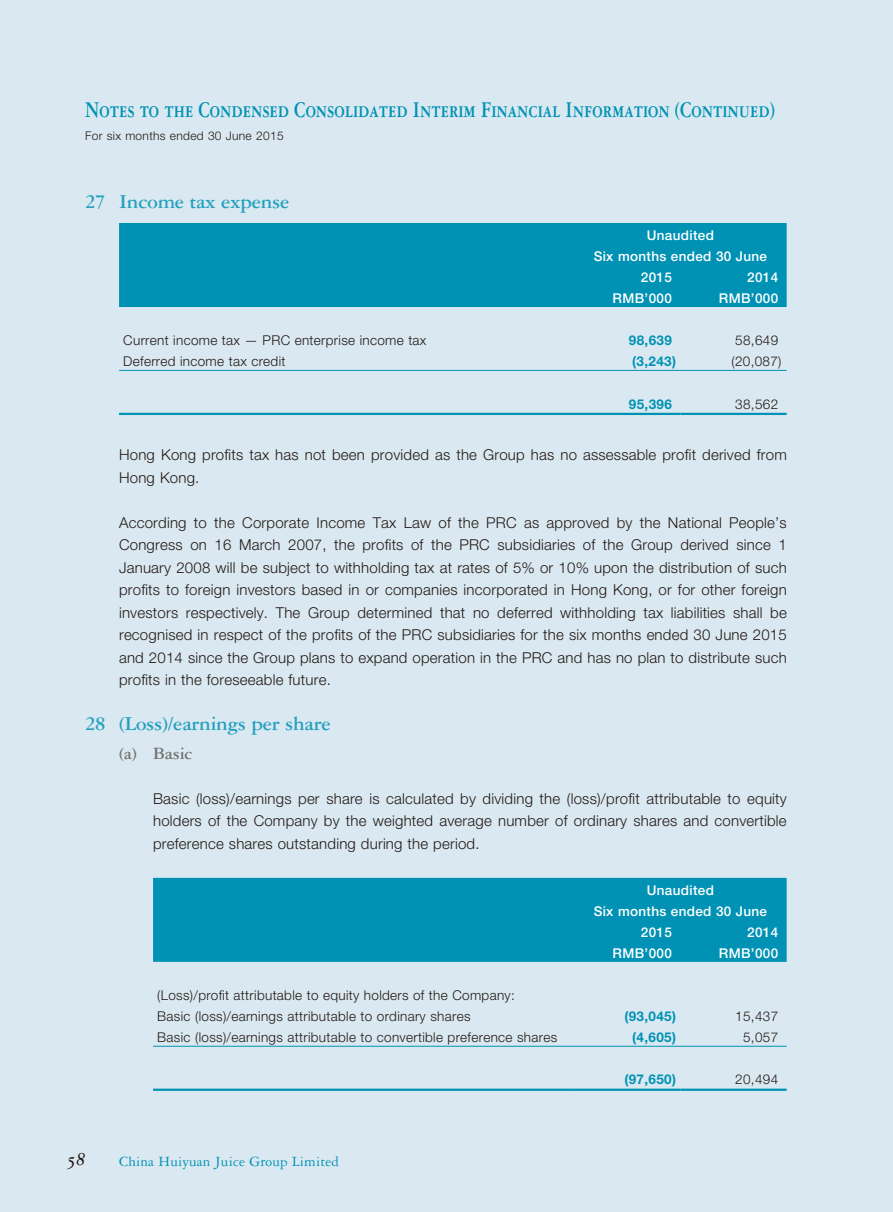
<style>
.page{position:relative;width:893px;height:1212px;background:#dae9f1}
.page>*{position:absolute;margin:0;border:0;box-sizing:border-box;transform-origin:0 0}
.t1{font:24px "Garamond Three Bold SC";color:#0092b4;scale:.77 1}
.t2{font:700 21px "Garamond Three";letter-spacing:-.015em;color:#25a0be}
.t3{font:19.8px "Garamond Three Bold Italic Os F";color:#231916;scale:.91 1}
.t4{font:700 18px "Garamond Three";letter-spacing:-.005em;color:#727272}
.t5{font:300 15px/22.5px "Helvetica Neue";letter-spacing:.015em;color:#231916;text-align:justify}
.t6{font:15px "Garamond Three";letter-spacing:.01em;color:#0092b4}
.t7{font:300 13.5px/21px "Helvetica Neue";letter-spacing:.025em;color:#231916}
.t8{font:500 13.5px "Helvetica Neue";letter-spacing:.025em;color:#fff}
.t9{font:700 13.5px "Helvetica Neue";letter-spacing:.025em;color:#0092b4}
.t10{font:300 12px "Helvetica Neue";letter-spacing:.025em;color:#231916}
</style>
<div class="page">
<div style="left:119px;top:223px;width:668px;height:84px;background:#0092b4"></div>
<hr style="left:119px;top:370px;width:455px;height:1px;background:#0092b4">
<hr style="left:574px;top:370px;width:106px;height:1px;background:#0092b4">
<hr style="left:680px;top:370px;width:107px;height:1px;background:#0092b4">
<hr style="left:119px;top:413px;width:455px;height:2px;background:#0092b4">
<hr style="left:574px;top:413px;width:106px;height:2px;background:#0092b4">
<hr style="left:680px;top:413px;width:107px;height:2px;background:#0092b4">
<div style="left:153px;top:878px;width:634px;height:84px;background:#0092b4"></div>
<hr style="left:153px;top:1046px;width:421px;height:1px;background:#0092b4">
<hr style="left:574px;top:1046px;width:106px;height:1px;background:#0092b4">
<hr style="left:680px;top:1046px;width:107px;height:1px;background:#0092b4">
<hr style="left:153px;top:1088px;width:421px;height:3px;background:#0092b4">
<hr style="left:574px;top:1088px;width:106px;height:3px;background:#0092b4">
<hr style="left:680px;top:1088px;width:107px;height:3px;background:#0092b4">
<h1 class="t1" style="left:85px;top:97px;width:898px">Notes to the Condensed Consolidated Interim Financial Information (Continued)</h1>
<p class="t10" style="left:85px;top:128px;width:200px">For six months ended 30 June 2015</p>
<h2 class="t2" style="left:85px;top:190px;width:206px">27 Income tax expense</h2>
<p class="t8" style="left:647px;top:227px;width:69px">Unaudited</p>
<p class="t8" style="left:594px;top:248px;width:175px">Six months ended 30 June</p>
<p class="t8" style="left:641px;top:269px;width:32px">2015</p>
<p class="t8" style="left:747px;top:269px;width:32px">2014</p>
<p class="t8" style="left:613px;top:290px;width:61px">RMB’000</p>
<p class="t8" style="left:719px;top:290px;width:61px">RMB’000</p>
<p class="t7" style="left:123px;top:329px;width:305px">Current income tax — PRC enterprise income tax</p>
<p class="t9" style="left:629px;top:332px;width:44px">98,639</p>
<p class="t7" style="left:735px;top:329px;width:44px">58,649</p>
<p class="t7" style="left:123px;top:350px;width:164px">Deferred income tax credit</p>
<p class="t9" style="left:632px;top:353px;width:45px">(3,243)</p>
<p class="t7" style="left:731px;top:350px;width:52px">(20,087)</p>
<p class="t9" style="left:629px;top:395px;width:44px">95,396</p>
<p class="t7" style="left:735px;top:393px;width:44px">38,562</p>
<p class="t5" style="left:119px;top:443px;width:669px">Hong Kong profits tax has not been provided as the Group has no assessable profit derived from<br>Hong Kong.</p>
<p class="t5" style="left:119px;top:511px;width:669px">According to the Corporate Income Tax Law of the PRC as approved by the National People’s Congress on 16 March 2007, the profits of the PRC subsidiaries of the Group derived since 1<br>January 2008 will be subject to withholding tax at rates of 5% or 10% upon the distribution of such profits to foreign investors based in or companies incorporated in Hong Kong, or for other foreign investors respectively. The Group determined that no deferred withholding tax liabilities shall be recognised in respect of the profits of the PRC subsidiaries for the six months ended 30 June 2015 and 2014 since the Group plans to expand operation in the PRC and has no plan to distribute such profits in the foreseeable future.</p>
<h2 class="t2" style="left:85px;top:712px;width:247px">28 (Loss)/earnings per share</h2>
<p class="t4" style="left:119px;top:743px;width:75px">(a) Basic</p>
<p class="t5" style="left:153px;top:787px;width:635px">Basic (loss)/earnings per share is calculated by dividing the (loss)/profit attributable to equity holders of the Company by the weighted average number of ordinary shares and convertible preference shares outstanding during the period.</p>
<p class="t8" style="left:647px;top:882px;width:69px">Unaudited</p>
<p class="t8" style="left:594px;top:903px;width:175px">Six months ended 30 June</p>
<p class="t8" style="left:641px;top:924px;width:32px">2015</p>
<p class="t8" style="left:747px;top:924px;width:32px">2014</p>
<p class="t8" style="left:613px;top:945px;width:61px">RMB’000</p>
<p class="t8" style="left:719px;top:945px;width:61px">RMB’000</p>
<p class="t7" style="left:157px;top:984px;width:359px">(Loss)/profit attributable to equity holders of the Company:<br>Basic (loss)/earnings attributable to ordinary shares</p>
<p class="t9" style="left:624px;top:1007px;width:53px">(93,045)</p>
<p class="t7" style="left:735px;top:1005px;width:44px">15,437</p>
<p class="t7" style="left:157px;top:1026px;width:401px">Basic (loss)/earnings attributable to convertible preference shares</p>
<p class="t9" style="left:632px;top:1028px;width:45px">(4,605)</p>
<p class="t7" style="left:743px;top:1026px;width:37px">5,057</p>
<p class="t9" style="left:624px;top:1071px;width:53px">(97,650)</p>
<p class="t7" style="left:735px;top:1069px;width:44px">20,494</p>
<h3 class="t3" style="left:67px;top:1148px;width:22px">58</h3>
<p class="t6" style="left:119px;top:1153px;width:222px">China Huiyuan Juice Group Limited</p>
</div>
